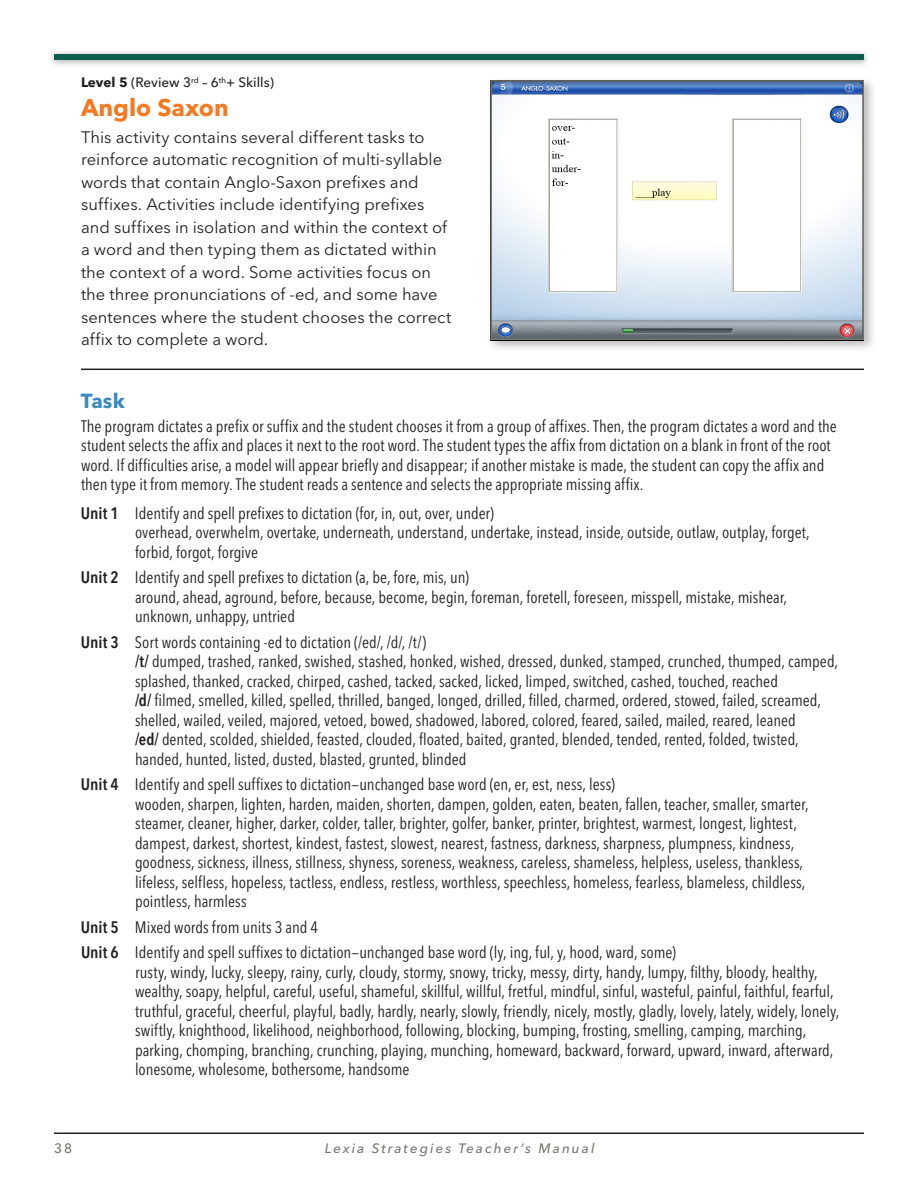
<style>
.page{position:relative;width:918px;height:1188px;background:#fff}
.page>*{position:absolute;margin:0;border:0;box-sizing:border-box;transform-origin:0 0}
.A-Head{font:700 24px "Avenir Next LT Pro";color:#f47921}
.B_Head{font:700 20.25px "Avenir Next LT Pro";color:#388ac0}
.Unit_copy{font:condensed 16.5px/19.5px "Avenir Next LT Pro";color:#231f20}
.Task_Desc{font:condensed 16.5px/19.5px "Avenir Next LT Pro";color:#231f20}
.Activity_Descript{font:16.5px/22.5px "Avenir Next LT Pro";color:#231f20}
.t1{font:italic 500 13.5px "Avenir Next LT Pro";letter-spacing:.15em;color:#77776f}
.Level_and_Skill{font:500 13.5px "Avenir Next LT Pro";color:#231f20}
.t2{font:500 13.5px "Avenir Next LT Pro";color:#77776f}
.s1{font-weight:700}
.s2{font-weight:600}
</style>
<div class="page">
<div style="left:48px;top:49px;width:823px;height:19px;background:#231f20;opacity:.4"></div>
<div style="left:54px;top:54px;width:810px;height:6px;background:#0c5e4f"></div>
<hr style="left:54px;top:1132px;width:810px;height:2px;background:#231f20">
<div style="left:487px;top:76px;width:390px;height:277px;background:#231f20;opacity:.3"></div>
<img style="left:493px;top:83px;width:368px;height:254px">
<div style="left:490px;top:80px;width:374px;height:260px;border:2px solid #76756e"></div>
<hr style="left:81px;top:369px;width:783px;height:1px;background:#231f20">
<p class="Level_and_Skill" style="left:81px;top:74px;width:195px"><span class="s1">Level 5</span> (Review 3<sup>rd</sup> – 6<sup>th</sup>+ Skills)</p>
<p class="A-Head" style="left:81px;top:92px;width:149px">Anglo Saxon</p>
<p class="Activity_Descript" style="left:81px;top:126px;width:372px">This activity contains several different tasks to reinforce automatic recognition of multi-syllable words that contain Anglo-Saxon prefixes and suffixes. Activities include identifying prefixes and suffixes in isolation and within the context of a word and then typing them as dictated within the context of a word. Some activities focus on the three pronunciations of -ed, and some have sentences where the student chooses the correct affix to complete a word.</p>
<p class="B_Head" style="left:81px;top:388px;width:45px">Task</p>
<p class="Task_Desc" style="left:81px;top:416px;width:757px">The program dictates a prefix or suffix and the student chooses it from a group of affixes. Then, the program dictates a word and the student selects the affix and places it next to the root word. The student types the affix from dictation on a blank in front of the root word. If difficulties arise, a model will appear briefly and disappear; if another mistake is made, the student can copy the affix and then type it from memory. The student reads a sentence and selects the appropriate missing affix.</p>
<p class="Unit_copy" style="left:135px;top:503px;width:676px;text-indent:-54px"><span class="s2">Unit 1</span> Identify and spell prefixes to dictation (for, in, out, over, under)<br>overhead, overwhelm, overtake, underneath, understand, undertake, instead, inside, outside, outlaw, outplay, forget, forbid, forgot, forgive</p>
<p class="Unit_copy" style="left:135px;top:568px;width:654px;text-indent:-54px"><span class="s2">Unit 2</span> Identify and spell prefixes to dictation (a, be, fore, mis, un)<br>around, ahead, aground, before, because, become, begin, foreman, foretell, foreseen, misspell, mistake, mishear, unknown, unhappy, untried</p>
<p class="Unit_copy" style="left:135px;top:632px;width:705px;text-indent:-54px"><span class="s2">Unit 3</span> Sort words containing -ed to dictation (/ed/, /d/, /t/)<br><span class="s2">/t/</span> dumped, trashed, ranked, swished, stashed, honked, wished, dressed, dunked, stamped, crunched, thumped, camped, splashed, thanked, cracked, chirped, cashed, tacked, sacked, licked, limped, switched, cashed, touched, reached<br><span class="s2">/d/</span> filmed, smelled, killed, spelled, thrilled, banged, longed, drilled, filled, charmed, ordered, stowed, failed, screamed, shelled, wailed, veiled, majored, vetoed, bowed, shadowed, labored, colored, feared, sailed, mailed, reared, leaned<br><span class="s2">/ed/</span> dented, scolded, shielded, feasted, clouded, floated, baited, granted, blended, tended, rented, folded, twisted, handed, hunted, listed, dusted, blasted, grunted, blinded</p>
<p class="Unit_copy" style="left:135px;top:775px;width:675px;text-indent:-54px"><span class="s2">Unit 4</span> Identify and spell suffixes to dictation—unchanged base word (en, er, est, ness, less)<br>wooden, sharpen, lighten, harden, maiden, shorten, dampen, golden, eaten, beaten, fallen, teacher, smaller, smarter, steamer, cleaner, higher, darker, colder, taller, brighter, golfer, banker, printer, brightest, warmest, longest, lightest, dampest, darkest, shortest, kindest, fastest, slowest, nearest, fastness, darkness, sharpness, plumpness, kindness, goodness, sickness, illness, stillness, shyness, soreness, weakness, careless, shameless, helpless, useless, thankless, lifeless, selfless, hopeless, tactless, endless, restless, worthless, speechless, homeless, fearless, blameless, childless, pointless, harmless</p>
<p class="Unit_copy" style="left:81px;top:917px;width:239px"><span class="s2">Unit 5</span> Mixed words from units 3 and 4</p>
<p class="Unit_copy" style="left:135px;top:943px;width:706px;text-indent:-54px"><span class="s2">Unit 6</span> Identify and spell suffixes to dictation—unchanged base word (ly, ing, ful, y, hood, ward, some)<br>rusty, windy, lucky, sleepy, rainy, curly, cloudy, stormy, snowy, tricky, messy, dirty, handy, lumpy, filthy, bloody, healthy, wealthy, soapy, helpful, careful, useful, shameful, skillful, willful, fretful, mindful, sinful, wasteful, painful, faithful, fearful, truthful, graceful, cheerful, playful, badly, hardly, nearly, slowly, friendly, nicely, mostly, gladly, lovely, lately, widely, lonely, swiftly, knighthood, likelihood, neighborhood, following, blocking, bumping, frosting, smelling, camping, marching, parking, chomping, branching, crunching, playing, munching, homeward, backward, forward, upward, inward, afterward, lonesome, wholesome, bothersome, handsome</p>
<p class="t2" style="left:54px;top:1140px;width:20px">38</p>
<p class="t1" style="left:325px;top:1140px;width:271px">Lexia Strategies Teacher’s Manual</p>
</div>
